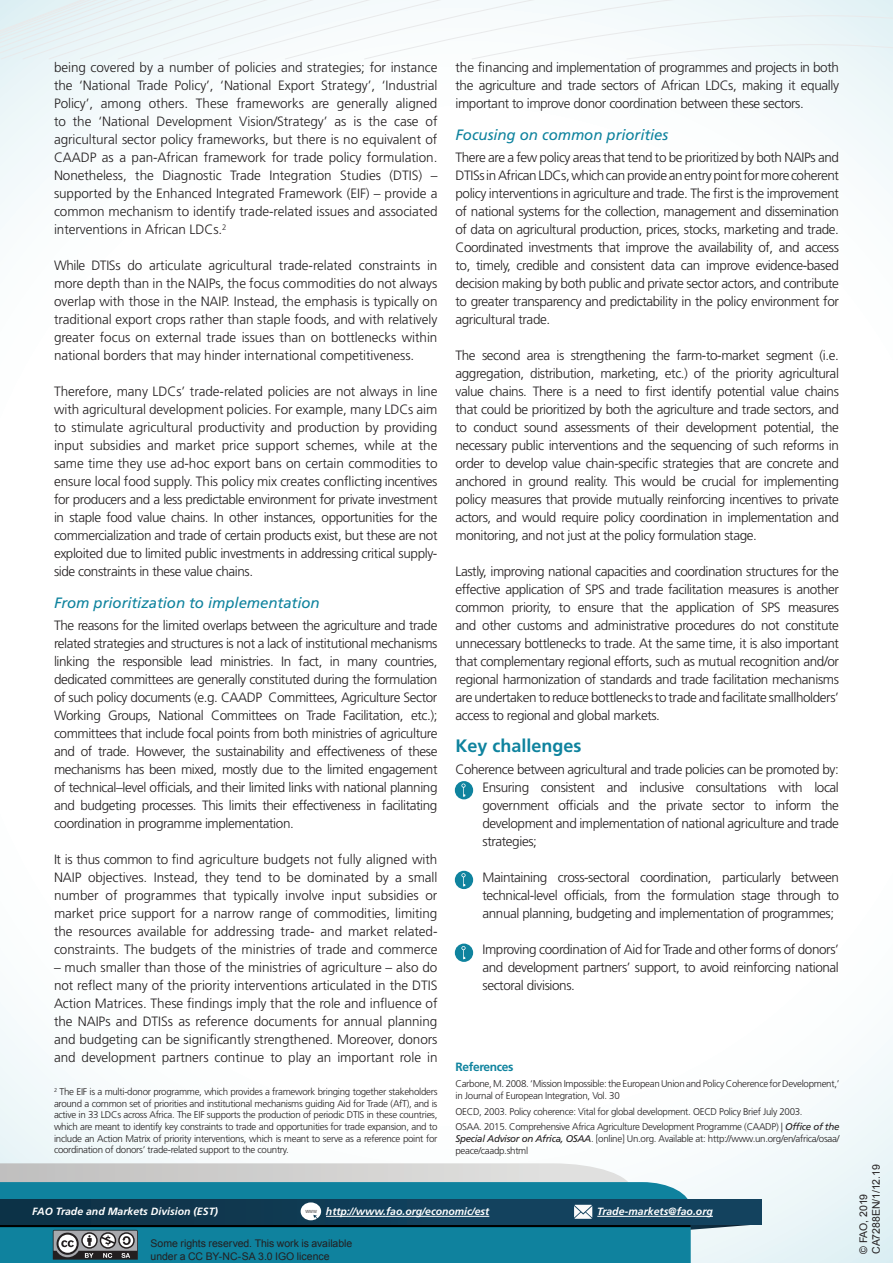
<style>
.page{position:relative;width:893px;height:1263px;background:#fff}
.page>*{position:absolute;margin:0;border:0;box-sizing:border-box;transform-origin:0 0}
.t1{font:700 18px "Frutiger LT Std";color:#0f839e}
.t2{font:italic 15px "Frutiger LT Std";letter-spacing:-.005em;color:#0f839e}
.t3{font:300 13.5px/18px "Frutiger LT Std";letter-spacing:-.03em;color:#231f20;text-align:justify}
.t4{font:700 12px "Frutiger LT Std";letter-spacing:-.03em;color:#0f839e}
.t5{font:10.5px/12.6px "Arial";letter-spacing:-.005em;color:#231f20}
.t6{font:italic 700 10.5px "Frutiger LT Std";color:#fff}
.t7{font:300 9.75px/11.7px "Frutiger LT Std";letter-spacing:-.03em;color:#231f20}
.s1{font-weight:400;font-style:italic}
.s2{font-weight:300;font-style:normal;font-stretch:condensed;font-size:6px;color:#231f20}
</style>
<div class="page">
<svg style="left:0;top:1163px;width:628px;height:19px;background:#d3d2d1"></svg>
<div style="left:0;top:1182px;width:691px;height:81px;background:#0f829e"></div>
<div style="left:0;top:1209px;width:690px;height:18px;background:#000"></div>
<svg style="left:0;top:1224px;width:690px;height:1px"></svg>
<svg style="left:690px;top:1224px;width:71px;height:6px"></svg>
<svg style="left:0;top:1199px;width:761px;height:25px;background:#113c56"></svg>
<svg style="left:0;top:0;width:893px;height:60px"></svg>
<hr style="left:326px;top:1216px;width:163px;height:1px;background:#fff">
<hr style="left:597px;top:1216px;width:116px;height:1px;background:#fff">
<svg style="left:574px;top:1205px;width:18px;height:14px"></svg>
<svg style="left:301px;top:1202px;width:20px;height:18px"></svg>
<div style="left:455px;top:781px;width:18px;height:18px;background:#0f839e;border-radius:50%"></div>
<svg style="left:461px;top:783px;width:5px;height:14px"></svg>
<div style="left:455px;top:871px;width:18px;height:18px;background:#0f839e;border-radius:50%"></div>
<svg style="left:461px;top:873px;width:5px;height:13px"></svg>
<div style="left:455px;top:943px;width:18px;height:19px;background:#0f839e;border-radius:50%"></div>
<svg style="left:461px;top:946px;width:5px;height:13px"></svg>
<svg style="left:53px;top:1230px;width:85px;height:29px"></svg>
<p class="t3" style="left:54px;top:59px;width:385px">being covered by a number of policies and strategies; for instance the ‘National Trade Policy’, ‘National Export Strategy’, ‘Industrial Policy’, among others. These frameworks are generally aligned to the ‘National Development Vision/Strategy’ as is the case of agricultural sector policy frameworks, but there is no equivalent of CAADP as a pan-African framework for trade policy formulation.<br>Nonetheless, the Diagnostic Trade Integration Studies (DTIS) – supported by the Enhanced Integrated Framework (EIF) – provide a common mechanism to identify trade-related issues and associated interventions in African LDCs.<sup>2</sup></p>
<p class="t3" style="left:54px;top:257px;width:385px">While DTISs do articulate agricultural trade-related constraints in more depth than in the NAIPs, the focus commodities do not always overlap with those in the NAIP. Instead, the emphasis is typically on traditional export crops rather than staple foods, and with relatively greater focus on external trade issues than on bottlenecks within national borders that may hinder international competitiveness.</p>
<p class="t3" style="left:54px;top:383px;width:385px">Therefore, many LDCs’ trade-related policies are not always in line with agricultural development policies. For example, many LDCs aim to stimulate agricultural productivity and production by providing input subsidies and market price support schemes, while at the same time they use ad-hoc export bans on certain commodities to ensure local food supply. This policy mix creates conflicting incentives for producers and a less predictable environment for private investment in staple food value chains. In other instances, opportunities for the commercialization and trade of certain products exist, but these are not exploited due to limited public investments in addressing critical supply&shy;side constraints in these value chains.</p>
<p class="t2" style="left:54px;top:594px;width:267px">From prioritization to implementation</p>
<p class="t3" style="left:54px;top:617px;width:385px">The reasons for the limited overlaps between the agriculture and trade related strategies and structures is not a lack of institutional mechanisms linking the responsible lead ministries. In fact, in many countries, dedicated committees are generally constituted during the formulation of such policy documents (e.g. CAADP Committees, Agriculture Sector Working Groups, National Committees on Trade Facilitation, etc.); committees that include focal points from both ministries of agriculture and of trade. However, the sustainability and effectiveness of these mechanisms has been mixed, mostly due to the limited engagement of technical–level officials, and their limited links with national planning and budgeting processes. This limits their effectiveness in facilitating coordination in programme implementation.</p>
<p class="t3" style="left:54px;top:850px;width:385px">It is thus common to find agriculture budgets not fully aligned with NAIP objectives. Instead, they tend to be dominated by a small number of programmes that typically involve input subsidies or market price support for a narrow range of commodities, limiting the resources available for addressing trade- and market related&shy;constraints. The budgets of the ministries of trade and commerce</p>
<p class="t3" style="left:54px;top:958px;width:385px">– much smaller than those of the ministries of agriculture – also do not reflect many of the priority interventions articulated in the DTIS Action Matrices. These findings imply that the role and influence of the NAIPs and DTISs as reference documents for annual planning and budgeting can be significantly strengthened. Moreover, donors and development partners continue to play an important role in</p>
<p class="t7" style="left:54px;top:1086px;width:385px;text-align:justify"><sup>2</sup> The EIF is a multi-donor programme, which provides a framework bringing together stakeholders around a common set of priorities and institutional mechanisms guiding Aid for Trade (AfT), and is active in 33 LDCs across Africa. The EIF supports the production of periodic DTIS in these countries, which are meant to identify key constraints to trade and opportunities for trade expansion, and to include an Action Matrix of priority interventions, which is meant to serve as a reference point for coordination of donors’ trade-related support to the country.</p>
<p class="t3" style="left:455px;top:58px;width:385px">the financing and implementation of programmes and projects in both the agriculture and trade sectors of African LDCs, making it equally important to improve donor coordination between these sectors.</p>
<p class="t2" style="left:455px;top:126px;width:214px">Focusing on common priorities</p>
<p class="t3" style="left:455px;top:149px;width:385px">There are a few policy areas that tend to be prioritized by both NAIPs and DTISs in African LDCs, which can provide an entry point for more coherent policy interventions in agriculture and trade. The first is the improvement of national systems for the collection, management and dissemination of data on agricultural production, prices, stocks, marketing and trade.<br>Coordinated investments that improve the availability of, and access to, timely, credible and consistent data can improve evidence-based decision making by both public and private sector actors, and contribute to greater transparency and predictability in the policy environment for agricultural trade.</p>
<p class="t3" style="left:455px;top:347px;width:385px">The second area is strengthening the farm-to-market segment (i.e. aggregation, distribution, marketing, etc.) of the priority agricultural value chains. There is a need to first identify potential value chains that could be prioritized by both the agriculture and trade sectors, and to conduct sound assessments of their development potential, the necessary public interventions and the sequencing of such reforms in order to develop value chain-specific strategies that are concrete and anchored in ground reality. This would be crucial for implementing policy measures that provide mutually reinforcing incentives to private actors, and would require policy coordination in implementation and monitoring, and not just at the policy formulation stage.</p>
<p class="t3" style="left:455px;top:562px;width:385px">Lastly, improving national capacities and coordination structures for the effective application of SPS and trade facilitation measures is another common priority, to ensure that the application of SPS measures and other customs and administrative procedures do not constitute unnecessary bottlenecks to trade. At the same time, it is also important that complementary regional efforts, such as mutual recognition and/or regional harmonization of standards and trade facilitation mechanisms are undertaken to reduce bottlenecks to trade and facilitate smallholders’ access to regional and global markets.</p>
<h1 class="t1" style="left:455px;top:735px;width:128px">Key challenges</h1>
<p class="t3" style="left:455px;top:761px;width:385px">Coherence between agricultural and trade policies can be promoted by:</p>
<p class="t3" style="left:482px;top:779px;width:358px;text-indent:-27px">• Ensuring consistent and inclusive consultations with local government officials and the private sector to inform the development and implementation of national agriculture and trade strategies;</p>
<p class="t3" style="left:482px;top:869px;width:358px;text-indent:-27px">• Maintaining cross-sectoral coordination, particularly between technical-level officials, from the formulation stage through to annual planning, budgeting and implementation of programmes;</p>
<p class="t3" style="left:482px;top:941px;width:358px;text-indent:-27px">• Improving coordination of Aid for Trade and other forms of donors’ and development partners’ support, to avoid reinforcing national sectoral divisions.</p>
<p class="t4" style="left:455px;top:1060px;width:59px">References</p>
<p class="t7" style="left:455px;top:1078px;width:385px">Carbone, M. 2008. ‘Mission Impossible: the European Union and Policy Coherence for Development,’ in Journal of European Integration, Vol. 30</p>
<p class="t7" style="left:455px;top:1103px;width:386px;line-height:15.9px">OECD, 2003. Policy coherence: Vital for global development. OECD Policy Brief July 2003.<br>OSAA. 2015. Comprehensive Africa Agriculture Development Programme (CAADP) | <span class="s1">Office of the</span></p>
<p class="t7" style="left:455px;top:1133px;width:385px"><span class="s1">Special Advisor on Africa, OSAA</span>. [online] Un.org. Available at: http://www.un.org/en/africa/osaa/ peace/caadp.shtml</p>
<p class="t6" style="left:32px;top:1205px;width:187px">FAO Trade and Markets Division (EST)</p>
<p class="t6" style="left:305px;top:1205px;width:185px"><span class="s2">www</span> http://www.fao.org/economic/est</p>
<p class="t6" style="left:597px;top:1205px;width:117px">Trade-markets@fao.org</p>
<p class="t5" style="left:151px;top:1237px;width:203px">Some rights reserved. This work is available under a CC BY-NC-SA 3.0 IGO licence</p>
<p class="t5" style="left:857px;top:1254px;width:91px;rotate:-90deg">© FAO, 2019<br>CA7288EN/1/12.19</p>
</div>
